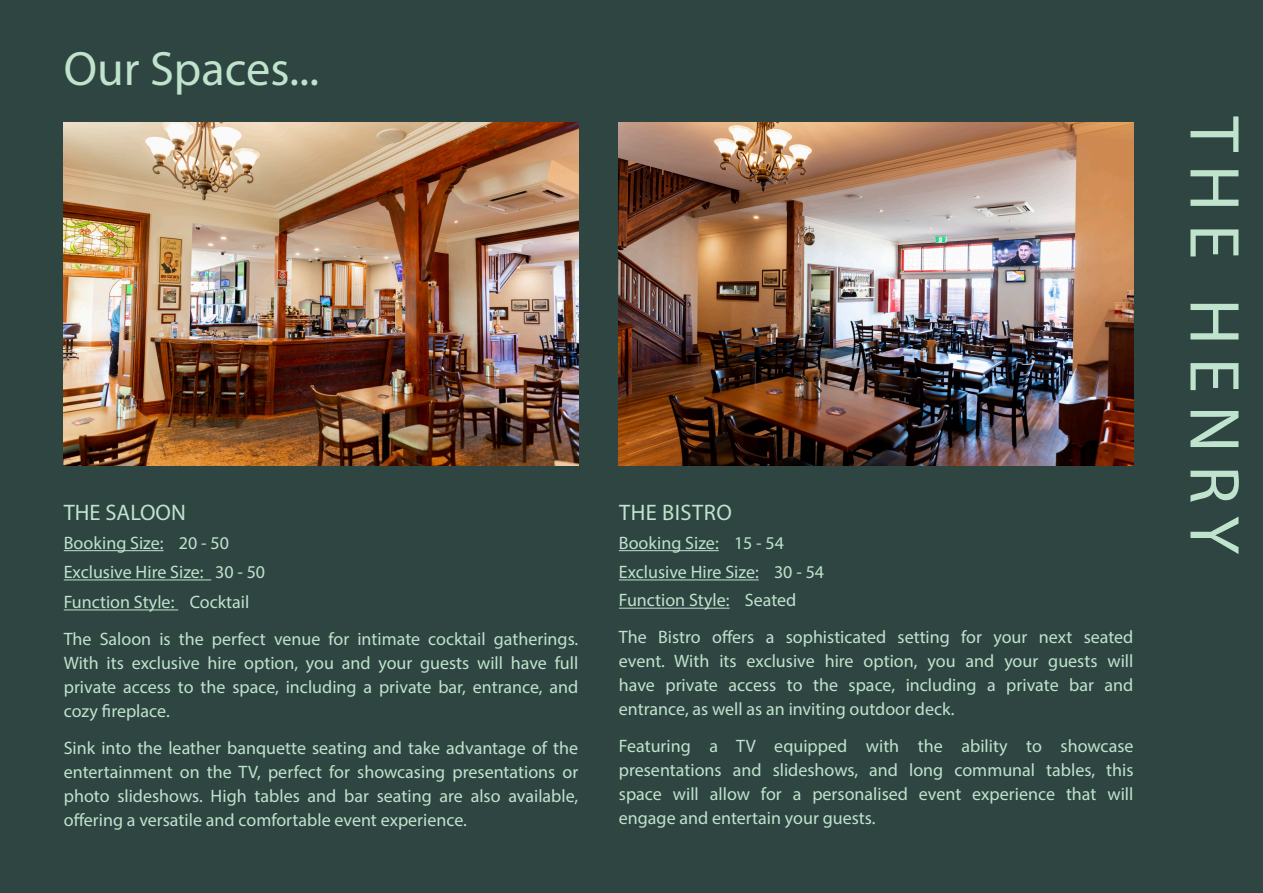
<style>
.page{position:relative;width:1263px;height:893px;background:#2e4542}
.page>*{position:absolute;margin:0;border:0;box-sizing:border-box;transform-origin:0 0}
.t1{font:71.25px "Myriad Pro";letter-spacing:.18em;color:#bfe3cc}
.t2{font:48.45px "Myriad Pro";color:#bfe3cc}
.H2C{font:22.5px "Myriad Pro";letter-spacing:.01em;color:#bfe3cc}
.H2C-2{font:18px/24px "Myriad Pro";color:#bfe3cc;text-align:justify}
</style>
<div class="page">
<hr style="left:64px;top:550px;width:100px;height:1px;background:#bfe3cc">
<hr style="left:64px;top:579px;width:147px;height:1px;background:#bfe3cc">
<hr style="left:64px;top:609px;width:114px;height:1px;background:#bfe3cc">
<hr style="left:619px;top:550px;width:100px;height:1px;background:#bfe3cc">
<hr style="left:619px;top:579px;width:140px;height:1px;background:#bfe3cc">
<hr style="left:619px;top:608px;width:110px;height:1px;background:#bfe3cc">
<img style="left:64px;top:122px;width:514px;height:344px">
<img style="left:619px;top:122px;width:514px;height:344px">
<h1 class="t2" style="left:64px;top:39px;width:257px">Our Spaces...</h1>
<p class="H2C" style="left:64px;top:498px;width:124px">THE SALOON</p>
<p class="H2C-2" style="left:64px;top:531px;width:167px">Booking Size: 20 - 50</p>
<p class="H2C-2" style="left:64px;top:560px;width:203px">Exclusive Hire Size: 30 - 50</p>
<p class="H2C-2" style="left:64px;top:590px;width:187px">Function Style: Cocktail</p>
<p class="H2C-2" style="left:64px;top:627px;width:516px">The Saloon is the perfect venue for intimate cocktail gatherings.<br>With its exclusive hire option, you and your guests will have full private access to the space, including a private bar, entrance, and cozy fireplace.</p>
<p class="H2C-2" style="left:64px;top:735px;width:516px">Sink into the leather banquette seating and take advantage of the entertainment on the TV, perfect for showcasing presentations or photo slideshows. High tables and bar seating are also available, offering a versatile and comfortable event experience.</p>
<p class="H2C" style="left:619px;top:498px;width:114px">THE BISTRO</p>
<p class="H2C-2" style="left:619px;top:531px;width:167px">Booking Size: 15 - 54</p>
<p class="H2C-2" style="left:619px;top:560px;width:207px">Exclusive Hire Size: 30 - 54</p>
<p class="H2C-2" style="left:619px;top:588px;width:179px">Function Style: Seated</p>
<p class="H2C-2" style="left:619px;top:625px;width:516px">The Bistro offers a sophisticated setting for your next seated event. With its exclusive hire option, you and your guests will have private access to the space, including a private bar and entrance, as well as an inviting outdoor deck.</p>
<p class="H2C-2" style="left:619px;top:734px;width:516px">Featuring a TV equipped with the ability to showcase presentations and slideshows, and long communal tables, this space will allow for a personalised event experience that will engage and entertain your guests.</p>
<p class="t1" style="left:1258px;top:117px;width:439px;rotate:90deg">THE HENRY</p>
</div>
